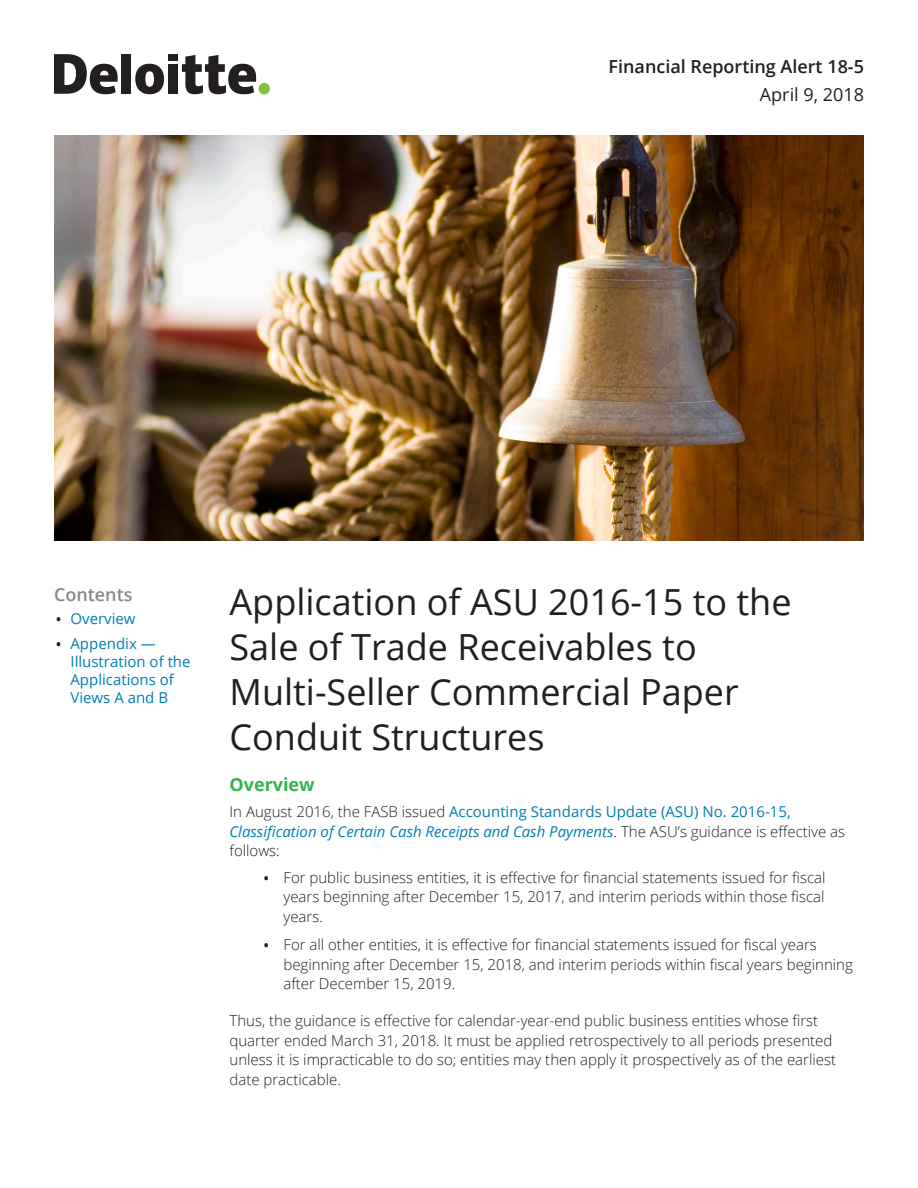
<style>
.page{position:relative;width:918px;height:1188px;background:#fff}
.page>*{position:absolute;margin:0;border:0;box-sizing:border-box;transform-origin:0 0}
.t1{font:36px/45px "Open Sans";color:#231f20}
.t2{font:600 18px "Open Sans";color:#231f20}
.t3{font:18px "Open Sans";color:#231f20}
.t4{font:700 18px "Open Sans";color:#31b44a}
.t5{font:600 18px "Open Sans";color:#868a8e}
.t6{font:300 15px/19.5px "Open Sans";color:#231f20}
.t7{font:15px/18px "Open Sans";color:#007db5}
.s1{font-weight:300;font-size:24px;color:#231f20}
.s2{font-weight:400;color:#007db5}
.s3{font-weight:400;font-style:italic;color:#007db5}
.s4{font-size:24px}
</style>
<div class="page">
<div style="left:259px;top:83px;width:11px;height:11px;background:#7fc241;border-radius:50%"></div>
<div style="left:121px;top:54px;width:10px;height:40px;background:#231f20"></div>
<svg style="left:135px;top:64px;width:29px;height:30px"></svg>
<div style="left:168px;top:64px;width:10px;height:30px;background:#231f20"></div>
<div style="left:168px;top:54px;width:10px;height:7px;background:#231f20"></div>
<svg style="left:182px;top:55px;width:74px;height:39px"></svg>
<svg style="left:54px;top:54px;width:64px;height:40px"></svg>
<img style="left:54px;top:135px;width:810px;height:405px">
<p class="t2" style="left:609px;top:54px;width:257px">Financial Reporting Alert 18-5</p>
<p class="t3" style="left:760px;top:82px;width:106px">April 9, 2018</p>
<p class="t5" style="left:54px;top:582px;width:80px">Contents</p>
<p class="t7" style="left:54px;top:610px;width:83px"><span class="s1">•</span> Overview</p>
<p class="t7" style="left:70px;top:634px;width:122px;text-indent:-16px"><span class="s1">•</span> Appendix —<br>Illustration of the<br>Applications of<br>Views A and B</p>
<h1 class="t1" style="left:230px;top:578px;width:564px">Application of ASU 2016-15 to the<br>Sale of Trade Receivables to<br>Multi-Seller Commercial Paper<br>Conduit Structures</h1>
<p class="t4" style="left:230px;top:772px;width:87px">Overview</p>
<p class="t6" style="left:230px;top:802px;width:617px">In August 2016, the FASB issued <span class="s2">Accounting Standards Update (ASU) No. 2016-15,<br></span><span class="s3">Classification of Certain Cash Receipts and Cash Payments</span>. The ASU’s guidance is effective as follows:</p>
<p class="t6" style="left:284px;top:867px;width:544px;text-align:justify;text-indent:-22px"><span class="s4">•</span> For public business entities, it is effective for financial statements issued for fiscal years beginning after December 15, 2017, and interim periods within those fiscal years.</p>
<p class="t6" style="left:284px;top:935px;width:571px;text-indent:-22px"><span class="s4">•</span> For all other entities, it is effective for financial statements issued for fiscal years beginning after December 15, 2018, and interim periods within fiscal years beginning after December 15, 2019.</p>
<p class="t6" style="left:230px;top:1011px;width:608px">Thus, the guidance is effective for calendar-year-end public business entities whose first quarter ended March 31, 2018. It must be applied retrospectively to all periods presented unless it is impracticable to do so; entities may then apply it prospectively as of the earliest date practicable.</p>
</div>
